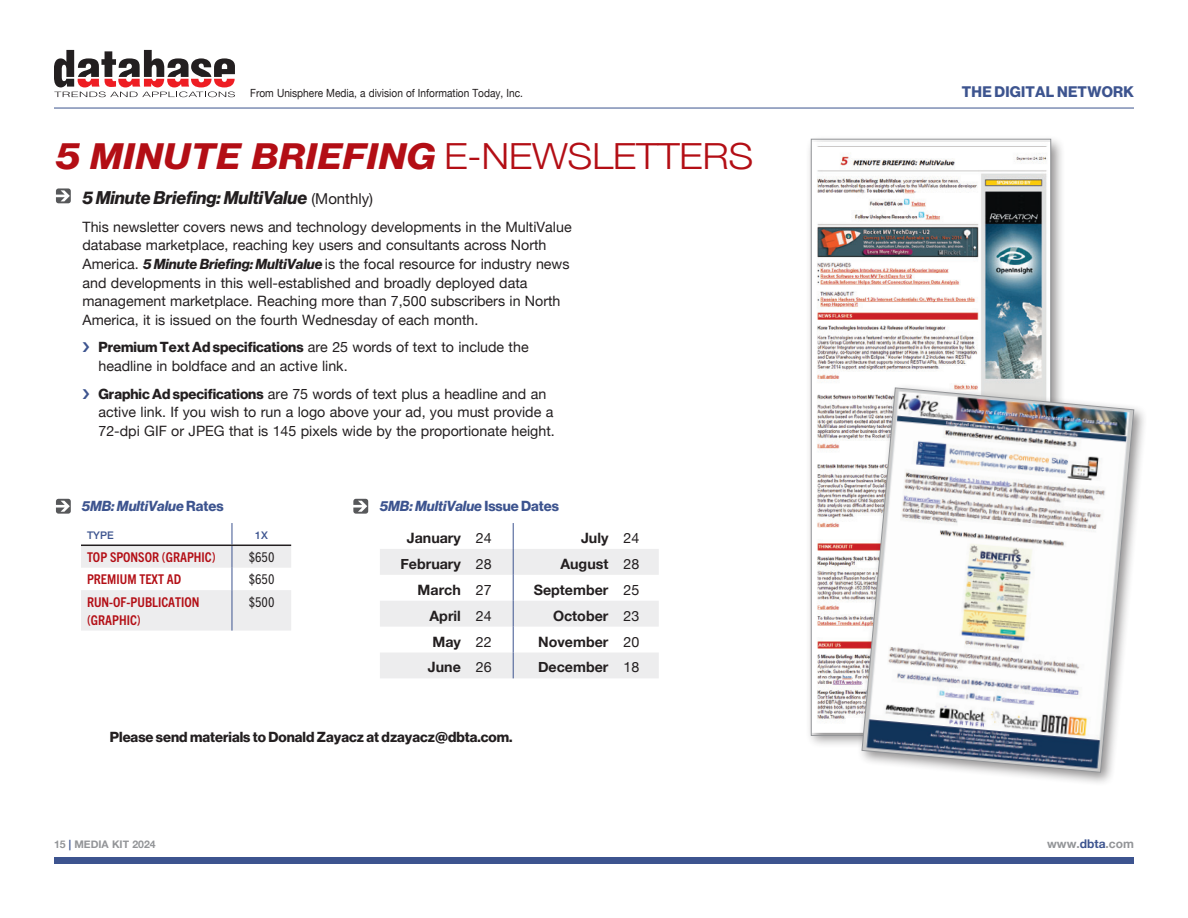
<style>
.page{position:relative;width:1188px;height:918px;background:#fff}
.page>*{position:absolute;margin:0;border:0;box-sizing:border-box;transform-origin:0 0}
._2011_header{font:36px "N Haas Grotesk DS Pro 76 Bd It";letter-spacing:.025em;color:#b30e15;scale:1.1 1}
.t1{font:18px "N Haas Grotesk DS Pro 76 Bd It";color:#231f20}
.t2{font:15px "N Haas Grotesk DS Pro 75 Bd";letter-spacing:.015em;color:#3d548f}
.body{font:14.25px/18.6px "Helvetica Neue";color:#231f20}
.body-2{font:700 14.25px "Helvetica Neue";color:#231f20}
.body-3{font:14.25px "N Haas Grotesk DS Pro 75 Bd";color:#231f20}
.teal_head{font:14.25px "N Haas Grotesk DS Pro 76 Bd It";color:#3d548f}
.t3{font:700 condensed 13.5px/18px "Trade Gothic Next LT Pro";color:#b30e15}
.t4{font:condensed 13.5px "Trade Gothic Next LT Pro";color:#231f20}
.t5{font:700 12px "Helvetica Neue";color:#939598}
.t6{font:11.25px "Helvetica Neue";color:#231f20;scale:.9 1}
.t7{font:700 10.5px "Helvetica Neue";color:#939598}
.SMALL_CAPITAL_HEADERS{font:500 10.5px "Helvetica Neue";color:#3d548f}
.s1{font-family:"Helvetica Neue";font-weight:300}
.s2{font-family:"Helvetica Neue";font-size:15px}
.s3{font-family:"N Haas Grotesk DS Pro 76 Bd It"}
.s4{font-family:"N Haas Grotesk DS Pro 75 Bd"}
.s5{font-weight:400}
.s6{color:#3d548f}
</style>
<div class="page">
<hr style="left:54px;top:108px;width:1080px;height:1px;background:#3d548f">
<div style="left:54px;top:858px;width:1080px;height:6px;background:#3d548f"></div>
<svg style="left:54px;top:50px;width:181px;height:47px"></svg>
<svg style="left:56px;top:188px;width:15px;height:15px"></svg>
<svg style="left:56px;top:499px;width:15px;height:15px"></svg>
<svg style="left:353px;top:499px;width:15px;height:15px"></svg>
<svg style="left:81px;top:523px;width:210px;height:108px"></svg>
<hr style="left:232px;top:590px;width:1px;height:41px;background:#3d548f">
<hr style="left:81px;top:545px;width:151px;height:1px;background:#231f20">
<hr style="left:232px;top:545px;width:59px;height:1px;background:#231f20">
<div style="left:805px;top:133px;width:260px;height:617px;background:#231f20;opacity:.5"></div>
<img style="left:813px;top:142px;width:236px;height:591px">
<div style="left:856px;top:382px;width:292px;height:404px;background:#231f20;opacity:.5"></div>
<img style="left:862px;top:388px;width:272px;height:385px">
<svg style="left:380px;top:523px;width:279px;height:155px"></svg>
<p class="t6" style="left:250px;top:85px;width:304px">From Unisphere Media, a division of Information Today, Inc.</p>
<p class="t2" style="left:962px;top:83px;width:173px">THE DIGITAL NETWORK</p>
<p class="_2011_header" style="left:56px;top:136px;width:636px">5 MINUTE BRIEFING <span class="s1">E-NEWSLETTERS</span></p>
<p class="t1" style="left:82px;top:187px;width:292px">5 Minute Briefing: MultiValue <span class="s2">(Monthly)</span></p>
<p class="body" style="left:82px;top:218px;width:491px">This newsletter covers news and technology developments in the MultiValue database marketplace, reaching key users and consultants across North America. <span class="s3">5 Minute Briefing: MultiValue</span> is the focal resource for industry news and developments in this well-established and broadly deployed data management marketplace. Reaching more than 7,500 subscribers in North America, it is issued on the fourth Wednesday of each month.</p>
<p class="body" style="left:98px;top:339px;width:432px"><span class="s4">Premium Text Ad specifications</span> are 25 words of text to include the headline in boldface and an active link.</p>
<p class="body" style="left:98px;top:385px;width:458px"><span class="s4">Graphic Ad specifications</span> are 75 words of text plus a headline and an active link. If you wish to run a logo above your ad, you must provide a<br>72-dpi GIF or JPEG that is 145 pixels wide by the proportionate height.</p>
<p class="teal_head" style="left:82px;top:497px;width:143px">5MB: MultiValue <span class="s4">Rates</span></p>
<p class="teal_head" style="left:380px;top:497px;width:181px">5MB: MultiValue <span class="s4">Issue Dates</span></p>
<p class="SMALL_CAPITAL_HEADERS" style="left:87px;top:527px;width:28px">TYPE</p>
<p class="SMALL_CAPITAL_HEADERS" style="left:255px;top:527px;width:14px">1X</p>
<p class="t3" style="left:87px;top:547px;width:130px">TOP SPONSOR (GRAPHIC)</p>
<p class="t4" style="left:249px;top:548px;width:27px">$650</p>
<p class="t3" style="left:87px;top:569px;width:96px">PREMIUM TEXT AD</p>
<p class="t4" style="left:249px;top:570px;width:27px">$650</p>
<p class="t3" style="left:87px;top:592px;width:114px">RUN-OF-PUBLICATION (GRAPHIC)</p>
<p class="t4" style="left:249px;top:592px;width:27px">$500</p>
<p class="body-2" style="left:407px;top:527px;width:86px">January <span class="s5">24</span></p>
<p class="body-2" style="left:581px;top:527px;width:60px">July <span class="s5">24</span></p>
<p class="body-2" style="left:400px;top:553px;width:93px">February <span class="s5">28</span></p>
<p class="body-2" style="left:560px;top:553px;width:80px">August <span class="s5">28</span></p>
<p class="body-2" style="left:418px;top:578px;width:76px">March <span class="s5">27</span></p>
<p class="body-2" style="left:534px;top:578px;width:107px">September <span class="s5">25</span></p>
<p class="body-2" style="left:430px;top:604px;width:64px">April <span class="s5">24</span></p>
<p class="body-2" style="left:553px;top:604px;width:88px">October <span class="s5">23</span></p>
<p class="body-2" style="left:432px;top:630px;width:61px">May <span class="s5">22</span></p>
<p class="body-2" style="left:538px;top:630px;width:103px">November <span class="s5">20</span></p>
<p class="body-2" style="left:428px;top:656px;width:65px">June <span class="s5">26</span></p>
<p class="body-2" style="left:538px;top:656px;width:103px">December <span class="s5">18</span></p>
<p class="body-3" style="left:110px;top:728px;width:404px">Please send materials to Donald Zayacz at dzayacz@dbta.com.</p>
<p class="t7" style="left:54px;top:836px;width:103px">15 <span class="s6">|</span> MEDIA KIT 2024</p>
<p class="t5" style="left:1047px;top:834px;width:88px">www.<span class="s6">dbta</span>.com</p>
</div>
